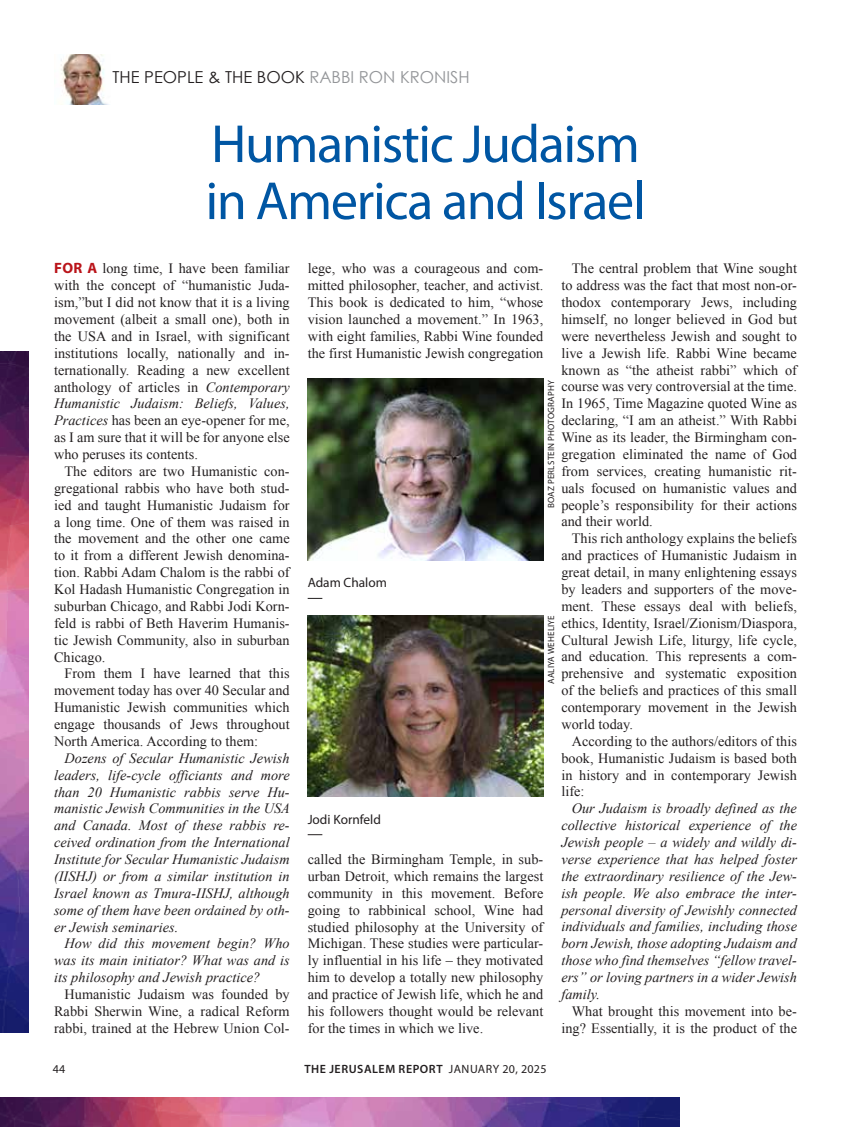
<style>
.page{position:relative;width:851px;height:1127px;background:#fff}
.page>*{position:absolute;margin:0;border:0;box-sizing:border-box;transform-origin:0 0}
.t1{font:54px/57px "Myriad Pro";letter-spacing:-.025em;color:#0056a3}
.t2{font:16.5px "Century Gothic";color:#939598}
.t3{font:16.5px "Century Gothic";color:#231f20}
.t4{font:14.25px/16.8px "Times New Roman";letter-spacing:.005em;color:#231f20;text-align:justify}
.t5{font:italic 14.25px/16.8px "Times New Roman";letter-spacing:.005em;color:#231f20;text-align:justify}
.t6{font:13.5px "Myriad Pro";color:#231f20}
.t7{font:600 12px "Myriad Pro";letter-spacing:.045em;color:#231f20}
.t8{font:12px "Myriad Pro";color:#231f20}
.t9{font:9px "Myriad Pro";letter-spacing:.02em;color:#231f20}
.s1{color:#231f20}
.s2{font-family:"Myriad Pro";font-weight:700;font-size:15px;color:#ba141a}
.s3{font-style:italic}
.s4{font-weight:400}
</style>
<div class="page">
<img style="left:61px;top:54px;width:48px;height:51px">
<img style="left:307px;top:379px;width:236px;height:181px">
<img style="left:307px;top:615px;width:236px;height:182px">
<img style="left:0;top:352px;width:28px;height:681px">
<img style="left:0;top:1097px;width:679px;height:30px">
<svg style="left:307px;top:598px;width:16px;height:1px"></svg>
<svg style="left:307px;top:834px;width:16px;height:1px"></svg>
<p class="t3" style="left:112px;top:66px;width:123px">THE PEOPLE &amp; THE</p>
<p class="t2" style="left:257px;top:66px;width:211px"><span class="s1">BOOK</span> RABBI RON KRONISH</p>
<h1 class="t1" style="left:205px;top:115px;width:441px">Humanistic Judaism in America and Israel</h1>
<p class="t4" style="left:54px;top:260px;width:237px"><span class="s2">FOR A</span> long time, I have been familiar with the concept of “humanistic Juda&shy;ism,”but I did not know that it is a living movement (albeit a small one), both in the USA and in Israel, with significant institutions locally, nationally and in&shy;ternationally. Reading a new excellent anthology of articles in <span class="s3">Contemporary Humanistic Judaism: Beliefs, Values, Practices</span> has been an eye-opener for me, as I am sure that it will be for anyone else who peruses its contents.</p>
<p class="t4" style="left:54px;top:462px;width:237px;text-indent:10px">The editors are two Humanistic con&shy;gregational rabbis who have both stud&shy;ied and taught Humanistic Judaism for a long time. One of them was raised in the movement and the other one came to it from a different Jewish denomina&shy;tion. Rabbi Adam Chalom is the rabbi of Kol Hadash Humanistic Congregation in suburban Chicago, and Rabbi Jodi Korn&shy;feld is rabbi of Beth Haverim Humanis&shy;tic Jewish Community, also in suburban Chicago.</p>
<p class="t4" style="left:54px;top:665px;width:237px;text-indent:10px">From them I have learned that this movement today has over 40 Secular and Humanistic Jewish communities which engage thousands of Jews throughout North America. According to them:</p>
<p class="t5" style="left:54px;top:749px;width:237px;text-indent:10px">Dozens of Secular Humanistic Jewish leaders, life-cycle officiants and more than 20 Humanistic rabbis serve Hu&shy;manistic Jewish Communities in the USA and Canada. Most of these rabbis re&shy;ceived ordination from the International Institute for Secular Humanistic Judaism (IISHJ) or from a similar institution in Israel known as Tmura-IISHJ, although some of them have been ordained by oth&shy;er Jewish seminaries.</p>
<p class="t5" style="left:54px;top:935px;width:237px;text-indent:10px">How did this movement begin? Who was its main initiator? What was and is its philosophy and Jewish practice?</p>
<p class="t4" style="left:54px;top:985px;width:237px;text-indent:10px">Humanistic Judaism was founded by Rabbi Sherwin Wine, a radical Reform rabbi, trained at the Hebrew Union Col-</p>
<p class="t4" style="left:561px;top:260px;width:237px;text-indent:10px">The central problem that Wine sought to address was the fact that most non-or&shy;thodox contemporary Jews, including himself, no longer believed in God but were nevertheless Jewish and sought to live a Jewish life. Rabbi Wine became known as “the atheist rabbi” which of course was very controversial at the time.<br>In 1965, Time Magazine quoted Wine as declaring, “I am an atheist.” With Rabbi Wine as its leader, the Birmingham con&shy;gregation eliminated the name of God from services, creating humanistic rit&shy;uals focused on humanistic values and people’s responsibility for their actions and their world.</p>
<p class="t4" style="left:561px;top:530px;width:237px;text-indent:10px">This rich anthology explains the beliefs and practices of Humanistic Judaism in great detail, in many enlightening essays by leaders and supporters of the move&shy;ment. These essays deal with beliefs, ethics, Identity, Israel/Zionism/Diaspora, Cultural Jewish Life, liturgy, life cycle, and education. This represents a com&shy;prehensive and systematic exposition of the beliefs and practices of this small contemporary movement in the Jewish world today.</p>
<p class="t4" style="left:561px;top:732px;width:237px;text-indent:10px">According to the authors/editors of this book, Humanistic Judaism is based both in history and in contemporary Jewish life:</p>
<p class="t5" style="left:561px;top:800px;width:237px;text-indent:10px">Our Judaism is broadly defined as the collective historical experience of the Jewish people – a widely and wildly di&shy;verse experience that has helped foster the extraordinary resilience of the Jew&shy;ish people. We also embrace the inter&shy;personal diversity of Jewishly connected individuals and families, including those born Jewish, those adopting Judaism and those who find themselves “fellow travel&shy;ers” or loving partners in a wider Jewish family.</p>
<p class="t4" style="left:561px;top:1002px;width:237px;text-align:right">What brought this movement into be&shy;ing? Essentially, it is the product of the</p>
<p class="t4" style="left:307px;top:260px;width:237px">lege, who was a courageous and com&shy;mitted philosopher, teacher, and activist.<br>This book is dedicated to him, “whose vision launched a movement.” In 1963, with eight families, Rabbi Wine founded the first Humanistic Jewish congregation</p>
<p class="t9" style="left:545px;top:508px;width:129px;rotate:-90deg">Boaz Perlstein Photography</p>
<p class="t6" style="left:307px;top:574px;width:81px">Adam Chalom</p>
<p class="t9" style="left:545px;top:684px;width:70px;rotate:-90deg">Aaliya Weheliye</p>
<p class="t6" style="left:307px;top:811px;width:75px">Jodi Kornfeld</p>
<p class="t4" style="left:307px;top:850px;width:237px">called the Birmingham Temple, in sub&shy;urban Detroit, which remains the largest community in this movement. Before going to rabbinical school, Wine had studied philosophy at the University of Michigan. These studies were particular&shy;ly influential in his life – they motivated him to develop a totally new philosophy and practice of Jewish life, which he and his followers thought would be relevant for the times in which we live.</p>
<p class="t8" style="left:53px;top:1061px;width:14px">44</p>
<p class="t7" style="left:304px;top:1061px;width:243px">THE JERUSALEM REPORT <span class="s4">January 20, 2025</span></p>
</div>
